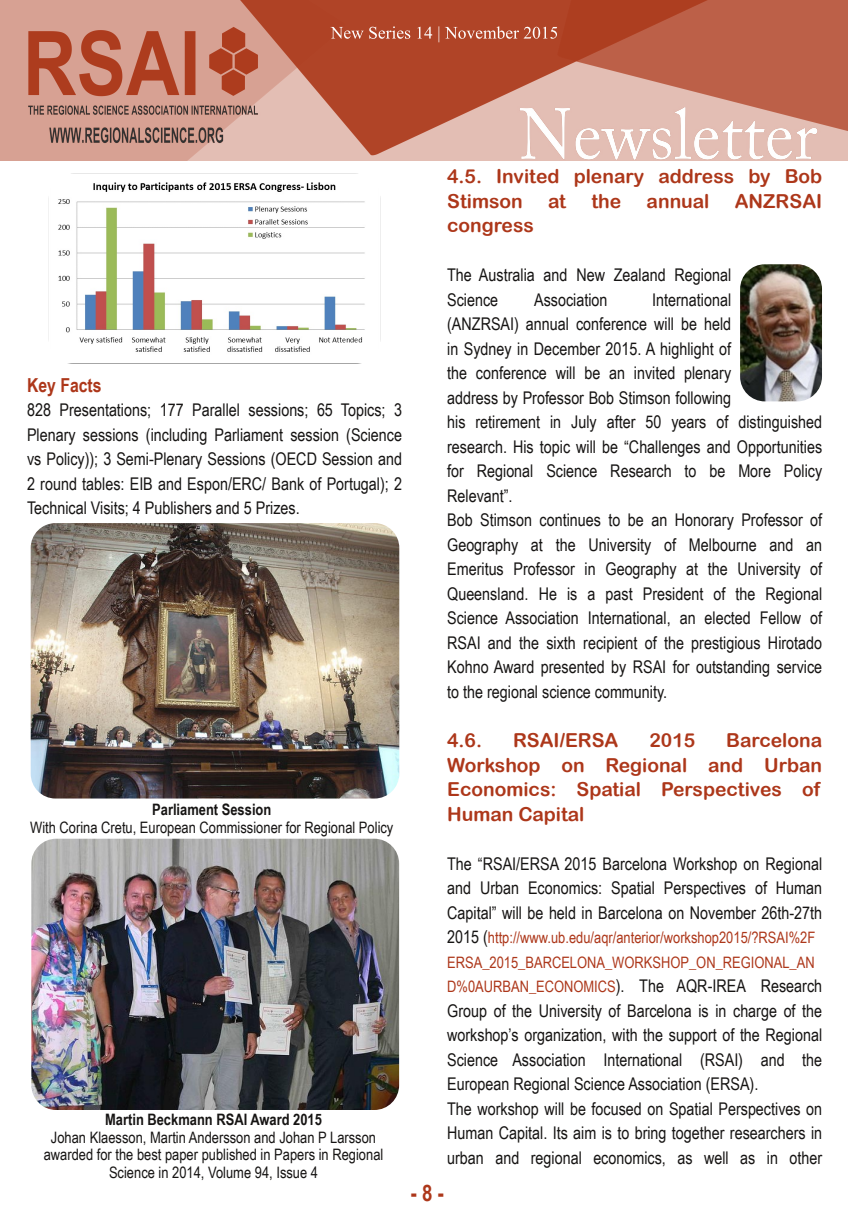
<style>
.page{position:relative;width:848px;height:1225px;background:#fff}
.page>*{position:absolute;margin:0;border:0;box-sizing:border-box;transform-origin:0 0}
.t1{font:700 22.75px "Arial Narrow";color:#ad371a}
.t2{font:19.25px/24.5px "Arial Rounded MT Bold";color:#ad371a}
.t3{font:700 19.25px "Arial Narrow";color:#ad371a}
.t4{font:17.5px/24.5px "Arial Narrow";color:#161413}
.t5{font:15.75px/17.5px "Arial Narrow";color:#161413;text-align:center}
.t6{font:15.75px/24.5px "Arial Narrow";color:#ad371a}
.t7{font:700 15.75px "Arial Narrow";color:#161413}
.s1{font-size:17.5px;color:#161413}
.s2{font-size:15.75px;color:#ad371a}
</style>
<div class="page">
<img style="left:0;top:0;width:848px;height:160px">
<svg style="left:330px;top:26px;width:80px;height:13px"></svg>
<svg style="left:417px;top:27px;width:15px;height:12px"></svg>
<svg style="left:438px;top:26px;width:1px;height:16px"></svg>
<svg style="left:445px;top:26px;width:112px;height:13px"></svg>
<img style="left:49px;top:174px;width:331px;height:190px;border-radius:25px">
<img style="left:31px;top:523px;width:368px;height:275px;border-radius:25px">
<img style="left:31px;top:838px;width:368px;height:272px;border-radius:25px">
<img style="left:740px;top:264px;width:82px;height:137px;border-radius:25px">
<p class="t3" style="left:27px;top:373px;width:76px">Key Facts</p>
<p class="t4" style="left:27px;top:397px;width:376px;text-align:justify">828 Presentations; 177 Parallel sessions; 65 Topics; 3<br>Plenary sessions (including Parliament session (Science vs Policy)); 3 Semi-Plenary Sessions (OECD Session and 2 round tables: EIB and Espon/ERC/ Bank of Portugal); 2<br>Technical Visits; 4 Publishers and 5 Prizes.</p>
<p class="t7" style="left:152px;top:800px;width:121px">Parliament Session</p>
<p class="t5" style="left:30px;top:818px;width:365px">With Corina Cretu, European Commissioner for Regional Policy</p>
<p class="t7" style="left:105px;top:1110px;width:218px">Martin Beckmann RSAI Award 2015</p>
<p class="t5" style="left:44px;top:1128px;width:341px">Johan Klaesson, Martin Andersson and Johan P Larsson awarded for the best paper published in Papers in Regional<br>Science in 2014, Volume 94, Issue 4</p>
<p class="t2" style="left:447px;top:164px;width:376px">4.5. Invited plenary address by Bob<br>Stimson</p>
<p class="t2" style="left:548px;top:188px;width:19px">at</p>
<p class="t2" style="left:591px;top:188px;width:31px">the</p>
<p class="t2" style="left:646px;top:188px;width:64px">annual</p>
<p class="t2" style="left:735px;top:188px;width:89px">ANZRSAI</p>
<p class="t2" style="left:447px;top:213px;width:88px">congress</p>
<p class="t4" style="left:447px;top:263px;width:285px">The Australia and New Zealand Regional<br>Science</p>
<p class="t4" style="left:447px;top:287px;width:376px;text-indent:205px">International<br>(ANZRSAI) annual conference will be held<br>in Sydney in December 2015. A highlight of<br>the conference will be an invited plenary<br>address by Professor Bob Stimson following<br>his retirement in July after 50 years of distinguished research. His topic will be “Challenges and Opportunities for Regional Science Research to be More Policy Relevant”.<br>Bob Stimson continues to be an Honorary Professor of Geography at the University of Melbourne and an Emeritus Professor in Geography at the University of Queensland. He is a past President of the Regional Science Association International, an elected Fellow of RSAI and the sixth recipient of the prestigious Hirotado Kohno Award presented by RSAI for outstanding service to the regional science community.</p>
<p class="t2" style="left:447px;top:727px;width:36px">4.6.</p>
<p class="t2" style="left:513px;top:727px;width:107px">RSAI/ERSA</p>
<p class="t2" style="left:649px;top:727px;width:47px">2015</p>
<p class="t4" style="left:534px;top:287px;width:75px">Association</p>
<p class="t2" style="left:447px;top:727px;width:376px;text-align:justify;text-indent:279px">Barcelona Workshop on Regional and Urban Economics: Spatial Perspectives of Human Capital</p>
<p class="t4" style="left:447px;top:851px;width:376px;text-align:justify">The “RSAI/ERSA 2015 Barcelona Workshop on Regional and Urban Economics: Spatial Perspectives of Human Capital” will be held in Barcelona on November 26th-27th</p>
<p class="t6" style="left:447px;top:925px;width:370px"><span class="s1">2015 (</span>http://www.ub.edu/aqr/anterior/workshop2015/?RSAI%2F<br>ERSA_2015_BARCELONA_WORKSHOP_ON_REGIONAL_AN</p>
<p class="t4" style="left:447px;top:973px;width:376px"><span class="s2">D%0AURBAN_ECONOMICS</span>). The AQR-IREA Research Group of the University of Barcelona is in charge of the workshop’s organization, with the support of the Regional Science Association International (RSAI) and the European Regional Science Association (ERSA).<br>The workshop will be focused on Spatial Perspectives on Human Capital. Its aim is to bring together researchers in urban and regional economics, as well as in other</p>
<h1 class="t1" style="left:411px;top:1179px;width:35px">-8-</h1>
</div>
